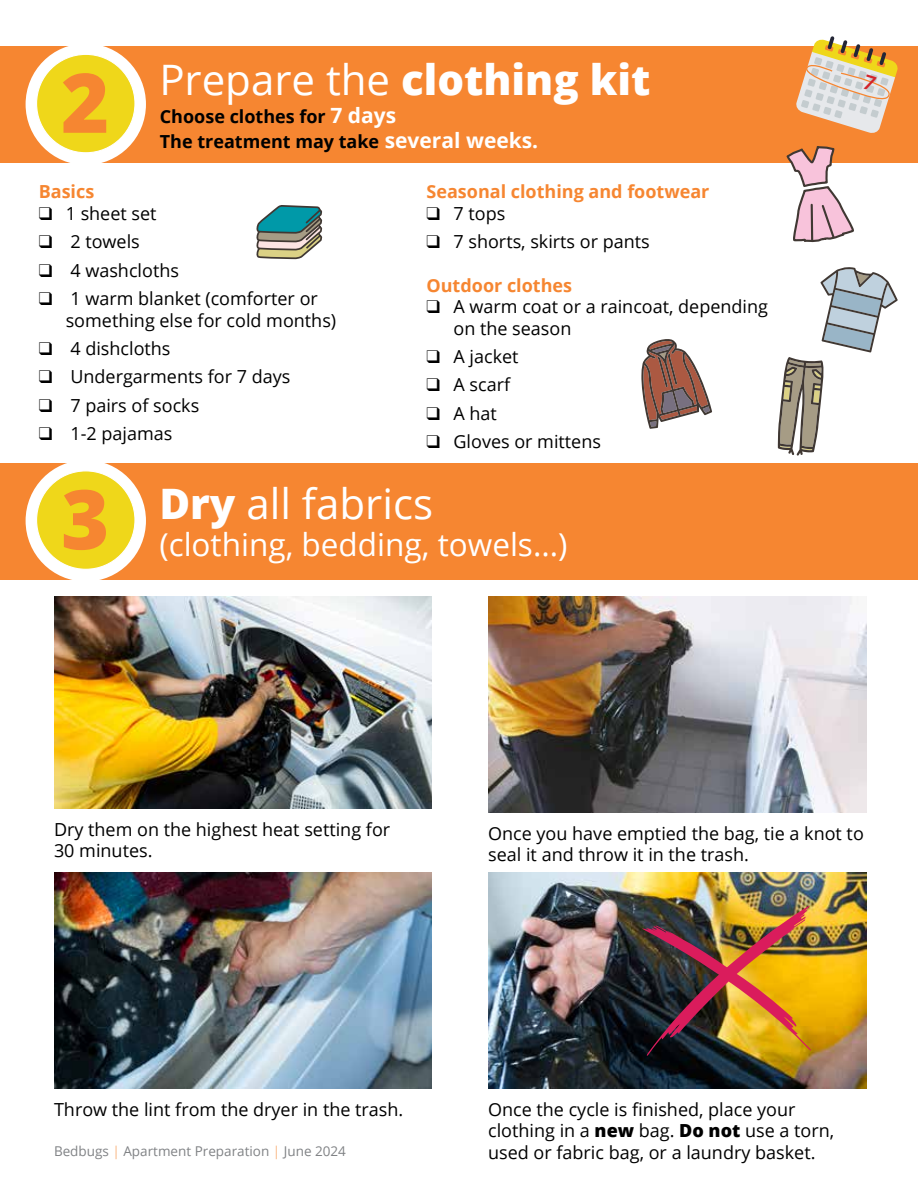
<style>
.page{position:relative;width:918px;height:1188px;background:#fff}
.page>*{position:absolute;margin:0;border:0;box-sizing:border-box;transform-origin:0 0}
.t1{font:800 82.35px "Open Sans";color:#f68631}
.t2{font:800 42px "Open Sans";color:#fff}
.t3{font:42px "Open Sans";color:#fff}
.t4{font:31.5px "Open Sans";color:#fff}
.t5{font:18px/21.6px "Open Sans";color:#000}
.t6{font:700 18px/25.2px "Open Sans";color:#000}
.t7{font:700 18px "Open Sans";color:#f68631}
.t8{font:13.5px "Open Sans";color:#808285}
.s1{font-weight:400}
.s2{font-size:21px;color:#fff}
.s3{font-weight:800}
.s4{color:#f9b683}
</style>
<div class="page">
<div style="left:0;top:46px;width:918px;height:117px;background:#f68631"></div>
<div style="left:26px;top:44px;width:120px;height:121px;background:#fff;border-radius:50%"></div>
<div style="left:37px;top:54px;width:98px;height:99px;background:#efd71a;border-radius:50%"></div>
<img style="left:54px;top:596px;width:378px;height:213px">
<img style="left:488px;top:596px;width:378px;height:216px">
<img style="left:54px;top:872px;width:378px;height:216px">
<img style="left:488px;top:872px;width:378px;height:216px">
<img style="left:639px;top:906px;width:172px;height:151px">
<svg style="left:256px;top:205px;width:66px;height:55px;background:#79a19a"></svg>
<svg style="left:641px;top:339px;width:71px;height:90px"></svg>
<div style="left:0;top:463px;width:918px;height:117px;background:#f68631"></div>
<div style="left:26px;top:460px;width:120px;height:122px;background:#fff;border-radius:50%"></div>
<div style="left:37px;top:471px;width:98px;height:98px;background:#efd71a;border-radius:50%"></div>
<svg style="left:778px;top:36px;width:120px;height:420px"></svg>
<h1 class="t1" style="left:61px;top:40px;width:50px">2</h1>
<h2 class="t2" style="left:159px;top:47px;width:493px"><span class="s1">Prepare the</span> clothing kit</h2>
<p class="t6" style="left:160px;top:104px;width:380px">Choose clothes for <span class="s2">7 days<br></span>The treatment may take <span class="s2">several weeks.</span></p>
<p class="t7" style="left:427px;top:179px;width:284px">Seasonal clothing and footwear</p>
<p class="t5" style="left:427px;top:202px;width:80px">❑ 7 tops</p>
<p class="t5" style="left:427px;top:231px;width:225px">❑ 7 shorts, skirts or pants</p>
<p class="t7" style="left:427px;top:272px;width:147px">Outdoor clothes</p>
<p class="t5" style="left:454px;top:295px;width:316px;text-indent:-27px">❑ A warm coat or a raincoat, depending on the season</p>
<p class="t5" style="left:427px;top:345px;width:94px">❑ A jacket</p>
<p class="t5" style="left:427px;top:374px;width:85px">❑ A scarf</p>
<p class="t5" style="left:427px;top:402px;width:72px">❑ A hat</p>
<p class="t5" style="left:427px;top:430px;width:176px">❑ Gloves or mittens</p>
<h2 class="t3" style="left:159px;top:475px;width:275px"><span class="s3">Dry</span> all fabrics</h2>
<p class="t7" style="left:39px;top:179px;width:57px">Basics</p>
<p class="t5" style="left:39px;top:202px;width:119px">❑ 1 sheet set</p>
<p class="t5" style="left:39px;top:231px;width:103px">❑ 2 towels</p>
<p class="t5" style="left:39px;top:259px;width:142px">❑ 4 washcloths</p>
<p class="t5" style="left:66px;top:287px;width:272px;text-indent:-27px">❑ 1 warm blanket (comforter or something else for cold months)</p>
<p class="t5" style="left:39px;top:337px;width:133px">❑ 4 dishcloths</p>
<p class="t5" style="left:39px;top:366px;width:253px">❑ Undergarments for 7 days</p>
<p class="t5" style="left:39px;top:394px;width:162px">❑ 7 pairs of socks</p>
<p class="t5" style="left:39px;top:422px;width:135px">❑ 1-2 pajamas</p>
<h1 class="t1" style="left:61px;top:457px;width:50px">3</h1>
<h3 class="t4" style="left:159px;top:523px;width:410px">(clothing, bedding, towels...)</h3>
<p class="t5" style="left:54px;top:818px;width:338px">Dry them on the highest heat setting for<br>30 minutes.</p>
<p class="t5" style="left:488px;top:822px;width:377px">Once you have emptied the bag, tie a knot to seal it and throw it in the trash.</p>
<p class="t5" style="left:54px;top:1098px;width:351px">Throw the lint from the dryer in the trash.</p>
<p class="t5" style="left:488px;top:1098px;width:348px">Once the cycle is finished, place your clothing in a <span class="s3">new</span> bag. <span class="s3">Do not</span> use a torn,</p>
<p class="t8" style="left:54px;top:1142px;width:293px">Bedbugs <span class="s4">|</span> Apartment Preparation <span class="s4">|</span> June 2024</p>
<p class="t5" style="left:488px;top:1141px;width:329px">used or fabric bag, or a laundry basket.</p>
</div>
